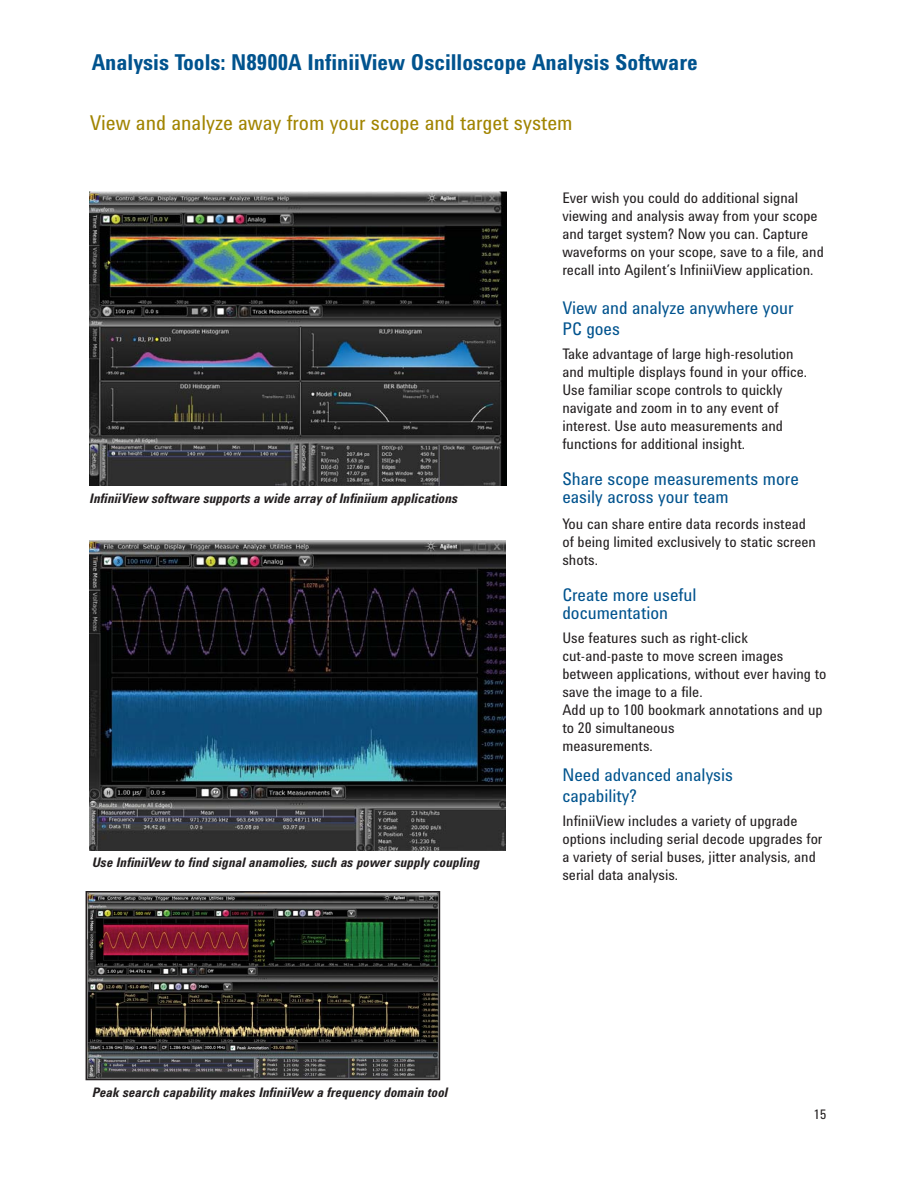
<style>
.page{position:relative;width:918px;height:1188px;background:#fff}
.page>*{position:absolute;margin:0;border:0;box-sizing:border-box;transform-origin:0 0}
.t1{font:700 22.5px "Agilent Condensed CFF";color:#00538e}
.t2{font:21px "Agilent Condensed CFF";color:#a18400}
.t3{font:18px/18px "Agilent Condensed CFF";color:#00538e}
.t4{font:18px/21px "Agilent Condensed CFF";color:#00548e}
.t5{font:15px/18px "Agilent Condensed CFF";color:#231f20}
.t6{font:italic 700 13.5px "Agilent Condensed CFF";color:#231f20}
.t7{font:13.5px "Agilent Condensed CFF";color:#231f20}
</style>
<div class="page">
<img style="left:90px;top:192px;width:416px;height:294px">
<img style="left:89px;top:540px;width:416px;height:310px">
<img style="left:89px;top:894px;width:348px;height:183px">
<div style="left:86px;top:891px;width:354px;height:189px;border:2px solid #231f20"></div>
<h1 class="t1" style="left:92px;top:54px;width:608px">Analysis Tools: N8900A InfiniiView Oscilloscope Analysis Software</h1>
<h2 class="t2" style="left:90px;top:115px;width:484px">View and analyze away from your scope and target system</h2>
<p class="t6" style="left:89px;top:493px;width:369px">InfiniiView software supports a wide array of Infiniium applications</p>
<p class="t6" style="left:92px;top:858px;width:389px">Use InfiniiVew to find signal anamolies, such as power supply coupling</p>
<p class="t6" style="left:92px;top:1087px;width:357px">Peak search capability makes InfiniiVew a frequency domain tool</p>
<p class="t5" style="left:562px;top:191px;width:263px">Ever wish you could do additional signal viewing and analysis away from your scope and target system? Now you can. Capture waveforms on your scope, save to a file, and recall into Agilent’s InfiniiView application.</p>
<p class="t3" style="left:562px;top:300px;width:233px;line-height:21px">View and analyze anywhere your<br>PC goes</p>
<p class="t5" style="left:562px;top:347px;width:246px">Take advantage of large high-resolution and multiple displays found in your office.<br>Use familiar scope controls to quickly navigate and zoom in to any event of interest. Use auto measurements and functions for additional insight.</p>
<p class="t3" style="left:562px;top:472px;width:238px">Share scope measurements more easily across your team</p>
<p class="t5" style="left:562px;top:516px;width:255px">You can share entire data records instead of being limited exclusively to static screen shots.</p>
<p class="t3" style="left:562px;top:588px;width:136px">Create more useful documentation</p>
<p class="t5" style="left:562px;top:630px;width:266px">Use features such as right-click cut-and-paste to move screen images between applications, without ever having to save the image to a file.<br>Add up to 100 bookmark annotations and up to 20 simultaneous<br>measurements.</p>
<p class="t4" style="left:562px;top:766px;width:172px">Need advanced analysis capability?</p>
<p class="t5" style="left:562px;top:813px;width:262px">InfiniiView includes a variety of upgrade options including serial decode upgrades for a variety of serial buses, jitter analysis, and serial data analysis.</p>
<p class="t7" style="left:814px;top:1109px;width:14px">15</p>
</div>
